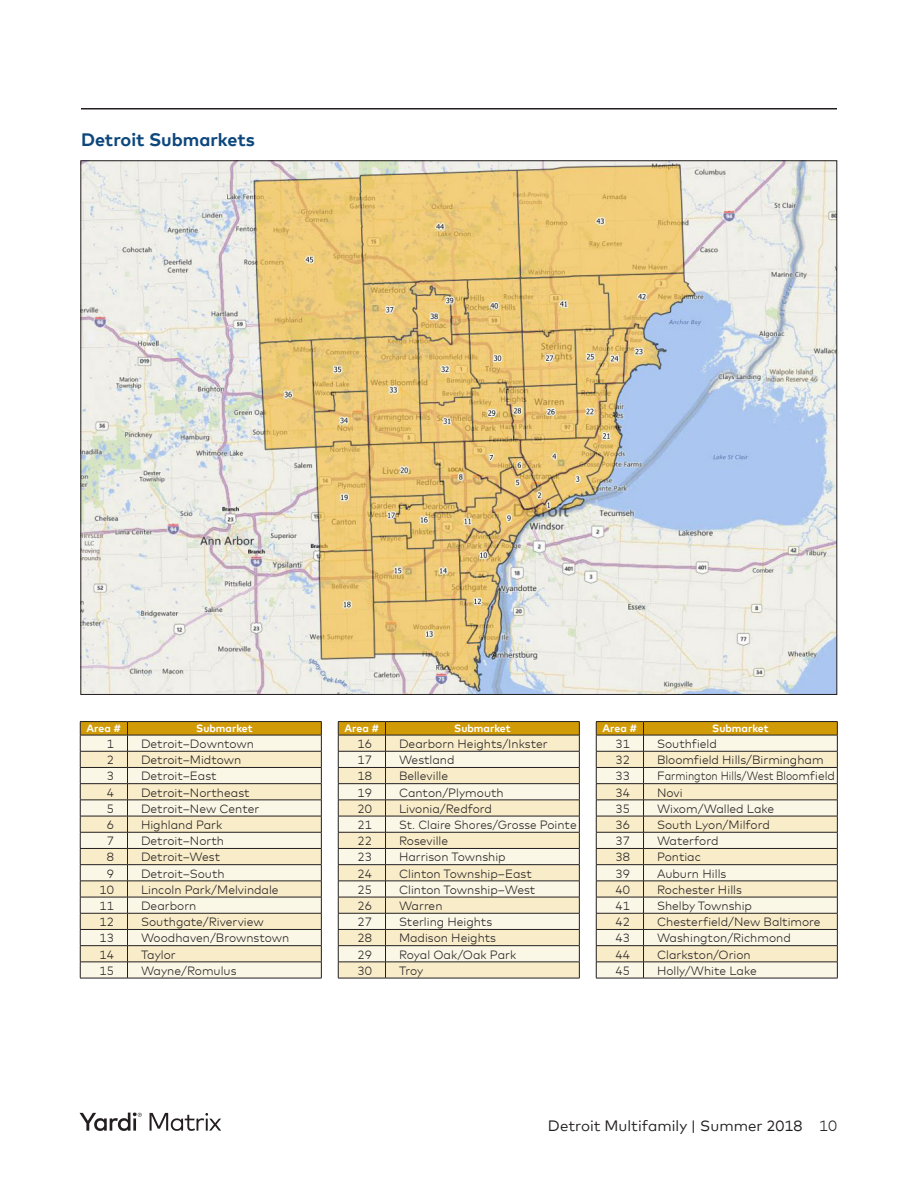
<style>
.page{position:relative;width:918px;height:1188px;background:#fff}
.page>*{position:absolute;margin:0;border:0;box-sizing:border-box;transform-origin:0 0}
.Matrix_Chart_Heads{font:700 18px "Mark Offc Pro";color:#0d477c}
.t1{font:15px "Mark Offc Pro";color:#231f20}
.t2{font:300 12px "Mark Offc Pro";color:#231f20}
.t3{font:700 10.5px "Mark Offc Pro";color:#fff}
.s1{font-weight:300}
</style>
<div class="page">
<hr style="left:81px;top:108px;width:756px;height:2px;background:#231f20">
<svg style="left:80px;top:1112px;width:62px;height:19px"></svg>
<svg style="left:150px;top:1113px;width:71px;height:18px"></svg>
<img style="left:83px;top:163px;width:752px;height:530px">
<hr style="left:80px;top:978px;width:48px;height:1px;background:#231f20">
<hr style="left:128px;top:978px;width:194px;height:1px;background:#231f20">
<hr style="left:80px;top:721px;width:48px;height:1px;background:#231f20">
<hr style="left:128px;top:721px;width:194px;height:1px;background:#231f20">
<svg style="left:80px;top:722px;width:242px;height:256px;background:#e8dec1"></svg>
<hr style="left:338px;top:978px;width:48px;height:1px;background:#231f20">
<hr style="left:386px;top:978px;width:194px;height:1px;background:#231f20">
<hr style="left:338px;top:721px;width:48px;height:1px;background:#231f20">
<hr style="left:386px;top:721px;width:194px;height:1px;background:#231f20">
<svg style="left:338px;top:722px;width:242px;height:256px;background:#e8ddbf"></svg>
<hr style="left:596px;top:978px;width:48px;height:1px;background:#231f20">
<hr style="left:644px;top:978px;width:194px;height:1px;background:#231f20">
<hr style="left:596px;top:721px;width:48px;height:1px;background:#231f20">
<hr style="left:644px;top:721px;width:194px;height:1px;background:#231f20">
<svg style="left:596px;top:722px;width:242px;height:256px;background:#e8dec1"></svg>
<p class="Matrix_Chart_Heads" style="left:81px;top:125px;width:175px">Detroit Submarkets</p>
<p class="t3" style="left:87px;top:720px;width:36px">Area #</p>
<p class="t3" style="left:196px;top:720px;width:58px">Submarket</p>
<p class="t2" style="left:107px;top:735px;width:9px">1</p>
<p class="t2" style="left:141px;top:735px;width:115px">Detroit–Downtown</p>
<p class="t2" style="left:107px;top:751px;width:9px">2</p>
<p class="t2" style="left:141px;top:751px;width:102px">Detroit–Midtown</p>
<p class="t2" style="left:107px;top:767px;width:9px">3</p>
<p class="t2" style="left:141px;top:767px;width:77px">Detroit–East</p>
<p class="t2" style="left:107px;top:783px;width:9px">4</p>
<p class="t2" style="left:141px;top:783px;width:110px">Detroit–Northeast</p>
<p class="t2" style="left:107px;top:799px;width:9px">5</p>
<p class="t2" style="left:141px;top:799px;width:120px">Detroit–New Center</p>
<p class="t2" style="left:107px;top:816px;width:9px">6</p>
<p class="t2" style="left:141px;top:816px;width:83px">Highland Park</p>
<p class="t2" style="left:107px;top:832px;width:9px">7</p>
<p class="t2" style="left:141px;top:832px;width:85px">Detroit–North</p>
<p class="t2" style="left:107px;top:848px;width:9px">8</p>
<p class="t2" style="left:141px;top:848px;width:81px">Detroit–West</p>
<p class="t2" style="left:107px;top:864px;width:9px">9</p>
<p class="t2" style="left:141px;top:864px;width:85px">Detroit–South</p>
<p class="t2" style="left:100px;top:880px;width:16px">10</p>
<p class="t2" style="left:141px;top:880px;width:139px">Lincoln Park/Melvindale</p>
<p class="t2" style="left:100px;top:897px;width:16px">11</p>
<p class="t2" style="left:141px;top:897px;width:57px">Dearborn</p>
<p class="t2" style="left:100px;top:913px;width:16px">12</p>
<p class="t2" style="left:141px;top:913px;width:124px">Southgate/Riverview</p>
<p class="t2" style="left:100px;top:929px;width:16px">13</p>
<p class="t2" style="left:141px;top:929px;width:150px">Woodhaven/Brownstown</p>
<p class="t2" style="left:100px;top:945px;width:16px">14</p>
<p class="t2" style="left:141px;top:945px;width:36px">Taylor</p>
<p class="t2" style="left:100px;top:961px;width:16px">15</p>
<p class="t2" style="left:141px;top:961px;width:97px">Wayne/Romulus</p>
<p class="t3" style="left:345px;top:720px;width:36px">Area #</p>
<p class="t3" style="left:454px;top:720px;width:58px">Submarket</p>
<p class="t2" style="left:358px;top:735px;width:16px">16</p>
<p class="t2" style="left:399px;top:735px;width:150px">Dearborn Heights/Inkster</p>
<p class="t2" style="left:358px;top:751px;width:16px">17</p>
<p class="t2" style="left:399px;top:751px;width:57px">Westland</p>
<p class="t2" style="left:358px;top:767px;width:16px">18</p>
<p class="t2" style="left:399px;top:767px;width:51px">Belleville</p>
<p class="t2" style="left:358px;top:783px;width:16px">19</p>
<p class="t2" style="left:399px;top:783px;width:106px">Canton/Plymouth</p>
<p class="t2" style="left:358px;top:799px;width:16px">20</p>
<p class="t2" style="left:399px;top:799px;width:95px">Livonia/Redford</p>
<p class="t2" style="left:358px;top:816px;width:16px">21</p>
<p class="t2" style="left:399px;top:816px;width:179px">St. Claire Shores/Grosse Pointe</p>
<p class="t2" style="left:358px;top:832px;width:16px">22</p>
<p class="t2" style="left:399px;top:832px;width:51px">Roseville</p>
<p class="t2" style="left:358px;top:848px;width:16px">23</p>
<p class="t2" style="left:399px;top:848px;width:108px">Harrison Township</p>
<p class="t2" style="left:358px;top:864px;width:16px">24</p>
<p class="t2" style="left:399px;top:864px;width:134px">Clinton Township–East</p>
<p class="t2" style="left:358px;top:880px;width:16px">25</p>
<p class="t2" style="left:399px;top:880px;width:138px">Clinton Township–West</p>
<p class="t2" style="left:358px;top:897px;width:16px">26</p>
<p class="t2" style="left:399px;top:897px;width:45px">Warren</p>
<p class="t2" style="left:358px;top:913px;width:16px">27</p>
<p class="t2" style="left:399px;top:913px;width:95px">Sterling Heights</p>
<p class="t2" style="left:358px;top:929px;width:16px">28</p>
<p class="t2" style="left:399px;top:929px;width:99px">Madison Heights</p>
<p class="t2" style="left:358px;top:945px;width:16px">29</p>
<p class="t2" style="left:399px;top:945px;width:119px">Royal Oak/Oak Park</p>
<p class="t2" style="left:358px;top:961px;width:16px">30</p>
<p class="t2" style="left:399px;top:961px;width:26px">Troy</p>
<p class="t3" style="left:603px;top:720px;width:36px">Area #</p>
<p class="t3" style="left:712px;top:720px;width:58px">Submarket</p>
<p class="t2" style="left:616px;top:735px;width:16px">31</p>
<p class="t2" style="left:657px;top:735px;width:61px">Southfield</p>
<p class="t2" style="left:616px;top:751px;width:16px">32</p>
<p class="t2" style="left:657px;top:751px;width:168px">Bloomfield Hills/Birmingham</p>
<p class="t2" style="left:616px;top:767px;width:16px">33</p>
<p class="t2" style="left:657px;top:767px;width:180px">Farmington Hills/West Bloomfield</p>
<p class="t2" style="left:616px;top:783px;width:16px">34</p>
<p class="t2" style="left:657px;top:783px;width:27px">Novi</p>
<p class="t2" style="left:616px;top:799px;width:16px">35</p>
<p class="t2" style="left:657px;top:799px;width:119px">Wixom/Walled Lake</p>
<p class="t2" style="left:616px;top:816px;width:16px">36</p>
<p class="t2" style="left:657px;top:816px;width:114px">South Lyon/Milford</p>
<p class="t2" style="left:616px;top:832px;width:16px">37</p>
<p class="t2" style="left:657px;top:832px;width:63px">Waterford</p>
<p class="t2" style="left:616px;top:848px;width:16px">38</p>
<p class="t2" style="left:657px;top:848px;width:45px">Pontiac</p>
<p class="t2" style="left:616px;top:864px;width:16px">39</p>
<p class="t2" style="left:657px;top:864px;width:71px">Auburn Hills</p>
<p class="t2" style="left:616px;top:880px;width:16px">40</p>
<p class="t2" style="left:657px;top:880px;width:87px">Rochester Hills</p>
<p class="t2" style="left:616px;top:897px;width:16px">41</p>
<p class="t2" style="left:657px;top:897px;width:97px">Shelby Township</p>
<p class="t2" style="left:616px;top:913px;width:16px">42</p>
<p class="t2" style="left:657px;top:913px;width:165px">Chesterfield/New Baltimore</p>
<p class="t2" style="left:616px;top:929px;width:16px">43</p>
<p class="t2" style="left:657px;top:929px;width:135px">Washington/Richmond</p>
<p class="t2" style="left:616px;top:945px;width:16px">44</p>
<p class="t2" style="left:657px;top:945px;width:95px">Clarkston/Orion</p>
<p class="t2" style="left:616px;top:961px;width:16px">45</p>
<p class="t2" style="left:657px;top:961px;width:101px">Holly/White Lake</p>
<p class="t1" style="left:548px;top:1115px;width:291px">Detroit Multifamily | Summer 2018 <span class="s1">10</span></p>
</div>
